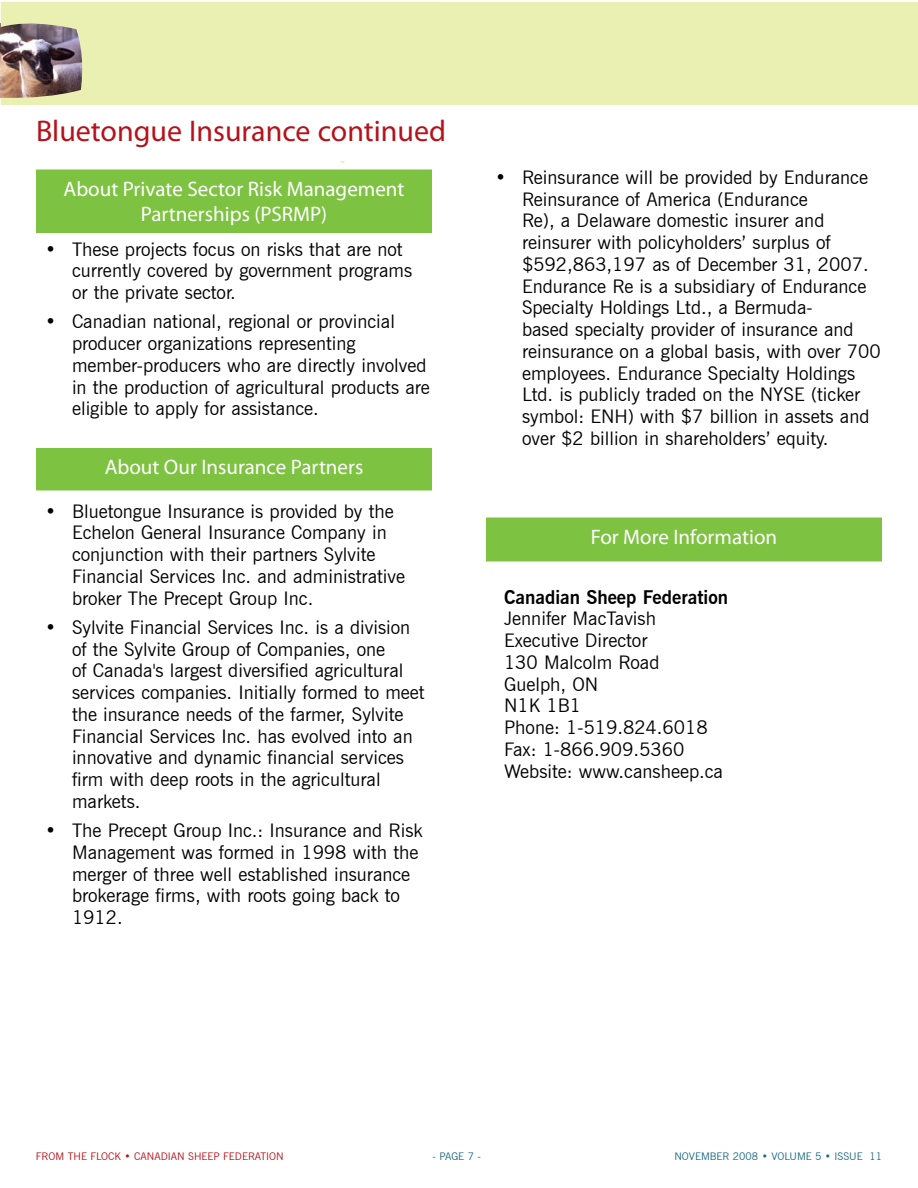
<style>
.page{position:relative;width:918px;height:1188px;background:#fff}
.page>*{position:absolute;margin:0;border:0;box-sizing:border-box;transform-origin:0 0}
.t1{font:30px "Myriad Pro";color:#b5121b}
.t2{font:21px/25.2px "Myriad Pro";color:#fff;text-align:center}
.t3{font:18.75px/21.8px "News Gothic";color:#000}
.t4{font:700 18.75px "News Gothic";color:#000}
.t5{font:10.5px "News Gothic";color:#b5121b}
.t6{font:10.5px "News Gothic";color:#1c6882}
</style>
<div class="page">
<svg style="left:1px;top:2px;width:344px;height:162px;background:#d1cfa5"></svg>
<div style="left:212px;top:2px;width:706px;height:103px;background:#eaefb2"></div>
<div style="left:0;top:105px;width:918px;height:56px;background:#fff"></div>
<div style="left:36px;top:170px;width:396px;height:63px;background:#7ec242"></div>
<div style="left:36px;top:448px;width:396px;height:42px;background:#7ec242"></div>
<div style="left:486px;top:518px;width:396px;height:43px;background:#7ec242"></div>
<h1 class="t1" style="left:36px;top:113px;width:412px">Bluetongue Insurance continued</h1>
<p class="t2" style="left:64px;top:176px;width:342px">About Private Sector Risk Management<br>Partnerships (PSRMP)</p>
<p class="t3" style="left:72px;top:238px;width:342px;text-indent:-27px">• These projects focus on risks that are not currently covered by government programs or the private sector.</p>
<p class="t3" style="left:72px;top:311px;width:359px;text-indent:-27px">• Canadian national, regional or provincial producer organizations representing member-producers who are directly involved in the production of agricultural products are eligible to apply for assistance.</p>
<p class="t2" style="left:105px;top:454px;width:260px">About Our Insurance Partners</p>
<p class="t3" style="left:72px;top:500px;width:335px;text-indent:-27px">• Bluetongue Insurance is provided by the Echelon General Insurance Company in conjunction with their partners Sylvite Financial Services Inc. and administrative broker The Precept Group Inc.</p>
<p class="t3" style="left:72px;top:616px;width:354px;text-indent:-27px">• Sylvite Financial Services Inc. is a division of the Sylvite Group of Companies, one<br>of Canada's largest diversified agricultural services companies. Initially formed to meet the insurance needs of the farmer, Sylvite Financial Services Inc. has evolved into an innovative and dynamic financial services firm with deep roots in the agricultural markets.</p>
<p class="t3" style="left:72px;top:820px;width:352px;text-indent:-27px">• The Precept Group Inc.: Insurance and Risk Management was formed in 1998 with the merger of three well established insurance brokerage firms, with roots going back to 1912.</p>
<p class="t3" style="left:522px;top:166px;width:360px;text-indent:-27px">• Reinsurance will be provided by Endurance Reinsurance of America (Endurance<br>Re), a Delaware domestic insurer and reinsurer with policyholders’ surplus of $592,863,197 as of December 31, 2007.<br>Endurance Re is a subsidiary of Endurance Specialty Holdings Ltd., a Bermuda-<br>based specialty provider of insurance and reinsurance on a global basis, with over 700 employees. Endurance Specialty Holdings Ltd. is publicly traded on the NYSE (ticker symbol: ENH) with $7 billion in assets and over $2 billion in shareholders’ equity.</p>
<p class="t2" style="left:591px;top:524px;width:188px">For More Information</p>
<p class="t4" style="left:504px;top:586px;width:226px">Canadian Sheep Federation</p>
<p class="t3" style="left:504px;top:608px;width:221px">Jennifer MacTavish<br>Executive Director<br>130 Malcolm Road<br>Guelph, ON<br>N1K 1B1<br>Phone: 1-519.824.6018<br>Fax: 1-866.909.5360<br>Website: www.cansheep.ca</p>
<p class="t5" style="left:36px;top:1150px;width:249px">FROM THE FLOCK • CANADIAN SHEEP FEDERATION</p>
<p class="t6" style="left:432px;top:1150px;width:50px">- PAGE 7 -</p>
<p class="t6" style="left:674px;top:1150px;width:209px">NOVEMBER 2008 • VOLUME 5 • ISSUE 11</p>
</div>
